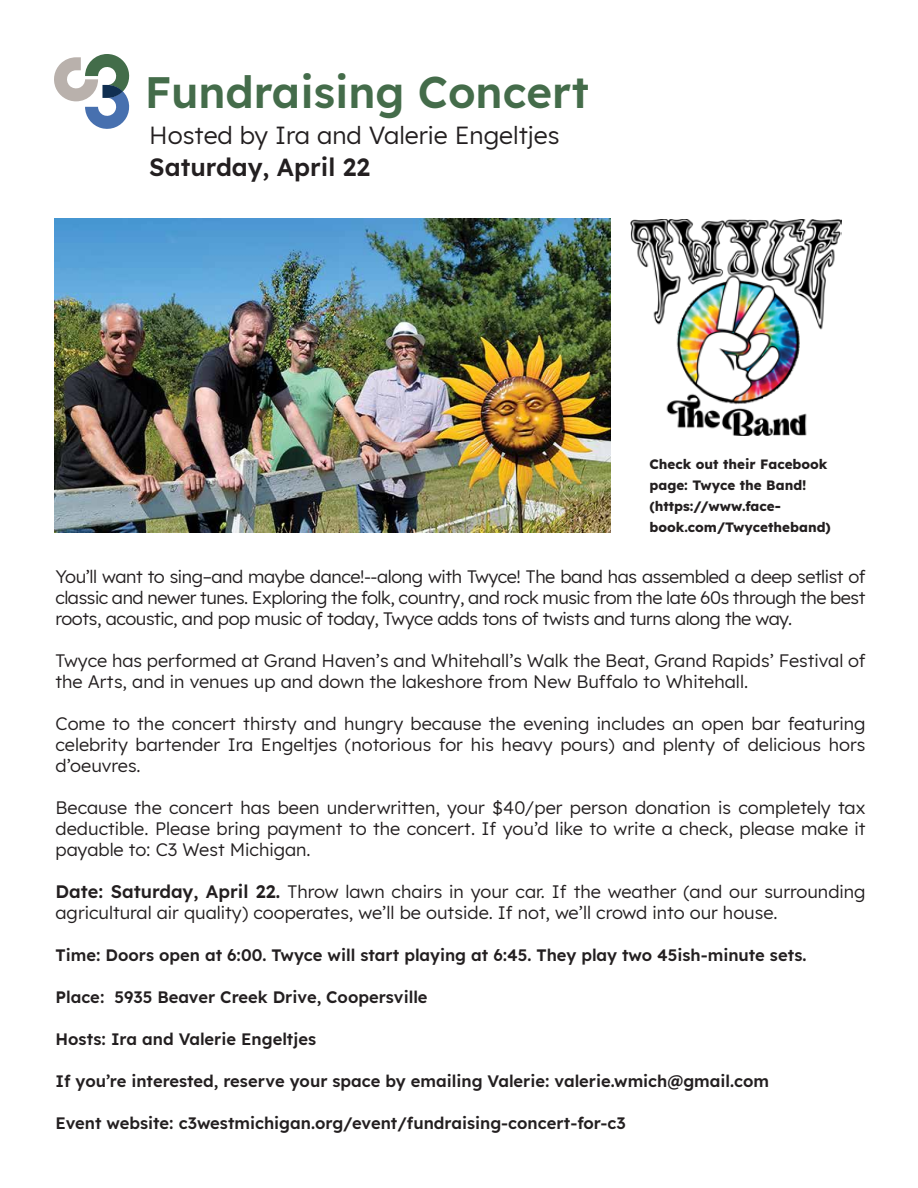
<style>
.page{position:relative;width:918px;height:1188px;background:#fff}
.page>*{position:absolute;margin:0;border:0;box-sizing:border-box;transform-origin:0 0}
.t1{font:600 43.8px "Lexend";color:#446c4a}
.t2{font:24.75px "Lexend";color:#231f20}
.t3{font:600 24.75px "Lexend";color:#231f20}
.t4{font:18px/21px "Lexend";color:#231f20;text-align:justify}
.t5{font:600 16.5px "Lexend";color:#231f20}
.t6{font:700 13.5px/21px "Lexend";color:#231f20}
.s1{font-weight:600}
</style>
<div class="page">
<img style="left:630px;top:219px;width:211px;height:216px">
<svg style="left:54px;top:54px;width:75px;height:75px"></svg>
<img style="left:54px;top:219px;width:557px;height:313px">
<h1 class="t1" style="left:145px;top:59px;width:446px">Fundraising Concert</h1>
<h2 class="t2" style="left:149px;top:118px;width:412px">Hosted by Ira and Valerie Engeltjes</h2>
<h2 class="t3" style="left:149px;top:148px;width:222px">Saturday, April 22</h2>
<p class="t6" style="left:649px;top:453px;width:183px">Check out their Facebook page: Twyce the Band! (https://www.face&shy;book.com/Twycetheband)</p>
<p class="t4" style="left:56px;top:565px;width:812px">You’ll want to sing–and maybe dance!--along with Twyce! The band has assembled a deep setlist of classic and newer tunes. Exploring the folk, country, and rock music from the late 60s through the best roots, acoustic, and pop music of today, Twyce adds tons of twists and turns along the way.</p>
<p class="t4" style="left:56px;top:649px;width:812px">Twyce has performed at Grand Haven’s and Whitehall’s Walk the Beat, Grand Rapids’ Festival of the Arts, and in venues up and down the lakeshore from New Buffalo to Whitehall.</p>
<p class="t4" style="left:56px;top:712px;width:812px">Come to the concert thirsty and hungry because the evening includes an open bar featuring celebrity bartender Ira Engeltjes (notorious for his heavy pours) and plenty of delicious hors d’oeuvres.</p>
<p class="t4" style="left:56px;top:796px;width:812px">Because the concert has been underwritten, your $40/per person donation is completely tax deductible. Please bring payment to the concert. If you’d like to write a check, please make it payable to: C3 West Michigan.</p>
<p class="t4" style="left:56px;top:880px;width:812px"><span class="s1">Date: Saturday, April 22.</span> Throw lawn chairs in your car. If the weather (and our surrounding agricultural air quality) cooperates, we’ll be outside. If not, we’ll crowd into our house.</p>
<p class="t5" style="left:56px;top:943px;width:753px">Time: Doors open at 6:00. Twyce will start playing at 6:45. They play two 45ish-minute sets.</p>
<p class="t5" style="left:56px;top:985px;width:374px">Place: 5935 Beaver Creek Drive, Coopersville</p>
<p class="t5" style="left:56px;top:1027px;width:262px">Hosts: Ira and Valerie Engeltjes</p>
<p class="t5" style="left:56px;top:1069px;width:715px">If you’re interested, reserve your space by emailing Valerie: valerie.wmich@gmail.com</p>
<p class="t5" style="left:56px;top:1111px;width:572px">Event website: c3westmichigan.org/event/fundraising-concert-for-c3</p>
</div>
